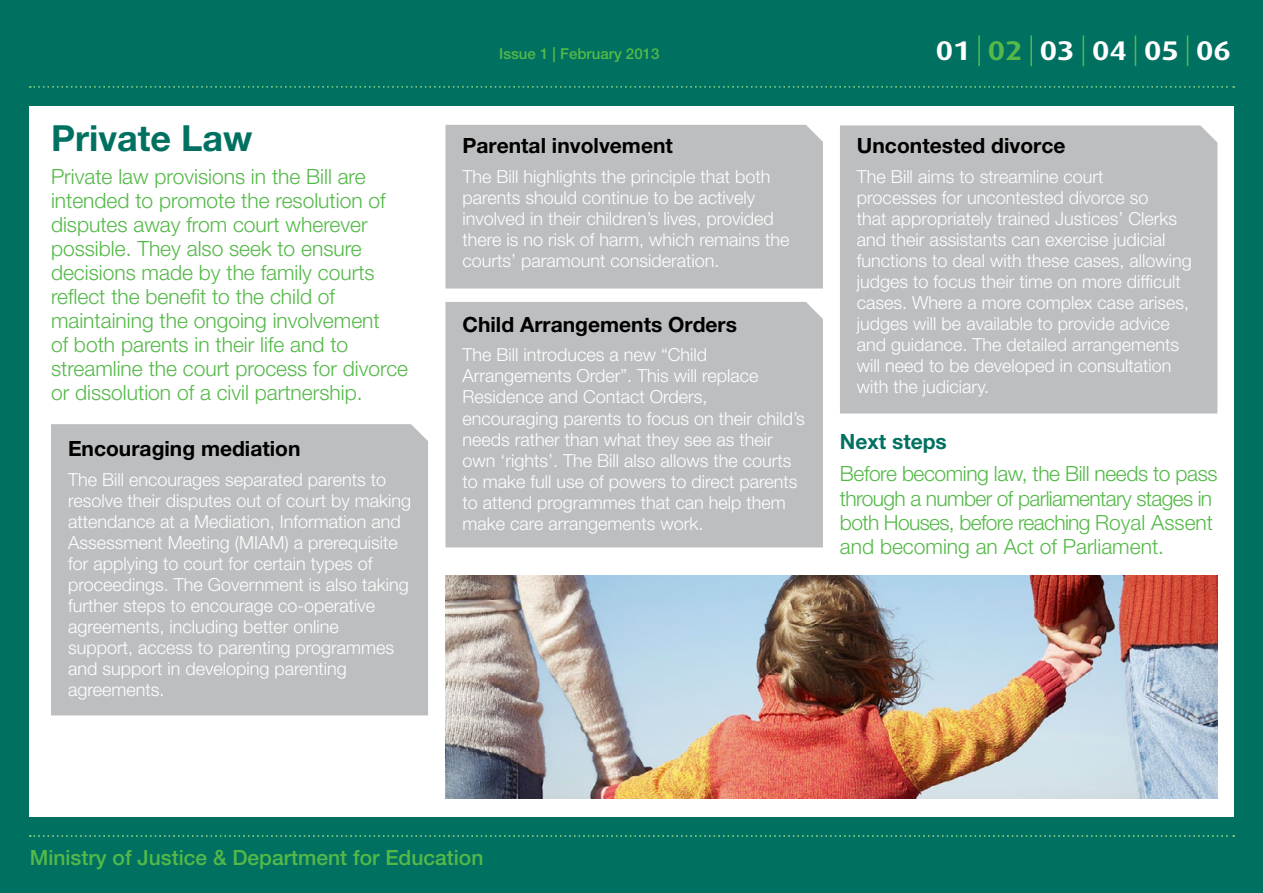
<style>
.page{position:relative;width:1263px;height:893px;background:#007161}
.page>*{position:absolute;margin:0;border:0;box-sizing:border-box;transform-origin:0 0}
.t1{font:700 36px "Helvetica Neue LT Pro";color:#007161}
.t2{font:700 expanded 27px "Dax Pro";color:#fff}
.t3{font:300 21px/24px "Helvetica Neue LT Pro";color:#54b948}
.t4{font:300 21px/24px "Helvetica Neue LT Pro";letter-spacing:-.02em;color:#54b948}
.t5{font:700 21px "Helvetica Neue LT Pro";color:#000}
.t6{font:500 21px "Helvetica Neue LT Pro";color:#54b948}
.t7{font:700 21px "Helvetica Neue LT Pro";color:#007161}
.t8{font:300 18px/21px "Helvetica Neue LT Pro";color:#fff}
.t9{font:500 15px "Helvetica Neue LT Pro";color:#54b948}
.s1{color:#54b948}
</style>
<div class="page">
<div style="left:30px;top:106px;width:1204px;height:710px;background:#fff"></div>
<div style="left:51px;top:424px;width:377px;height:291px;background:#bcbec0"></div>
<div style="left:445px;top:125px;width:378px;height:163px;background:#bcbec0"></div>
<div style="left:445px;top:302px;width:378px;height:245px;background:#bcbec0"></div>
<div style="left:840px;top:125px;width:377px;height:289px;background:#bcbec0"></div>
<img style="left:445px;top:576px;width:772px;height:222px">
<svg style="left:30px;top:86px;width:1204px;height:2px"></svg>
<svg style="left:30px;top:835px;width:1204px;height:2px"></svg>
<hr style="left:978px;top:35px;width:2px;height:31px;background:#54b948">
<hr style="left:1030px;top:35px;width:2px;height:31px;background:#54b948">
<hr style="left:1082px;top:35px;width:2px;height:31px;background:#54b948">
<hr style="left:1135px;top:35px;width:1px;height:31px;background:#54b948">
<hr style="left:1187px;top:35px;width:1px;height:31px;background:#54b948">
<h1 class="t1" style="left:51px;top:116px;width:203px">Private Law</h1>
<p class="t3" style="left:51px;top:164px;width:359px">Private law provisions in the Bill are intended to promote the resolution of disputes away from court wherever possible. They also seek to ensure decisions made by the family courts reflect the benefit to the child of maintaining the ongoing involvement<br>of both parents in their life and to streamline the court process for divorce or dissolution of a civil partnership.</p>
<p class="t5" style="left:68px;top:436px;width:234px">Encouraging mediation</p>
<p class="t8" style="left:68px;top:468px;width:345px">The Bill encourages separated parents to resolve their disputes out of court by making attendance at a Mediation, Information and Assessment Meeting (MIAM) a prerequisite for applying to court for certain types of proceedings. The Government is also taking further steps to encourage co-operative agreements, including better online<br>support, access to parenting programmes and support in developing parenting agreements.</p>
<p class="t9" style="left:499px;top:45px;width:162px">Issue 1 | February 2013</p>
<p class="t5" style="left:462px;top:133px;width:212px">Parental involvement</p>
<p class="t8" style="left:462px;top:166px;width:329px">The Bill highlights the principle that both parents should continue to be actively involved in their children’s lives, provided there is no risk of harm, which remains the courts’ paramount consideration.</p>
<p class="t5" style="left:462px;top:311px;width:276px">Child Arrangements Orders</p>
<p class="t8" style="left:462px;top:344px;width:344px">The Bill introduces a new “Child Arrangements Order”. This will replace Residence and Contact Orders, encouraging parents to focus on their child’s needs rather than what they see as their own ‘rights’. The Bill also allows the courts to make full use of powers to direct parents to attend programmes that can help them make care arrangements work.</p>
<h2 class="t2" style="left:936px;top:33px;width:297px">01 <span class="s1">02</span> 03 04 05 06</h2>
<p class="t5" style="left:857px;top:133px;width:210px">Uncontested divorce</p>
<p class="t8" style="left:857px;top:166px;width:336px">The Bill aims to streamline court<br>processes for uncontested divorce so<br>that appropriately trained Justices’ Clerks and their assistants can exercise judicial functions to deal with these cases, allowing judges to focus their time on more difficult cases. Where a more complex case arises, judges will be available to provide advice and guidance. The detailed arrangements will need to be developed in consultation with the judiciary.</p>
<p class="t7" style="left:840px;top:428px;width:108px">Next steps</p>
<p class="t4" style="left:840px;top:462px;width:379px">Before becoming law, the Bill needs to pass through a number of parliamentary stages in both Houses, before reaching Royal Assent and becoming an Act of Parliament.</p>
<p class="t6" style="left:30px;top:845px;width:455px">Ministry of Justice &amp; Department for Education</p>
</div>
